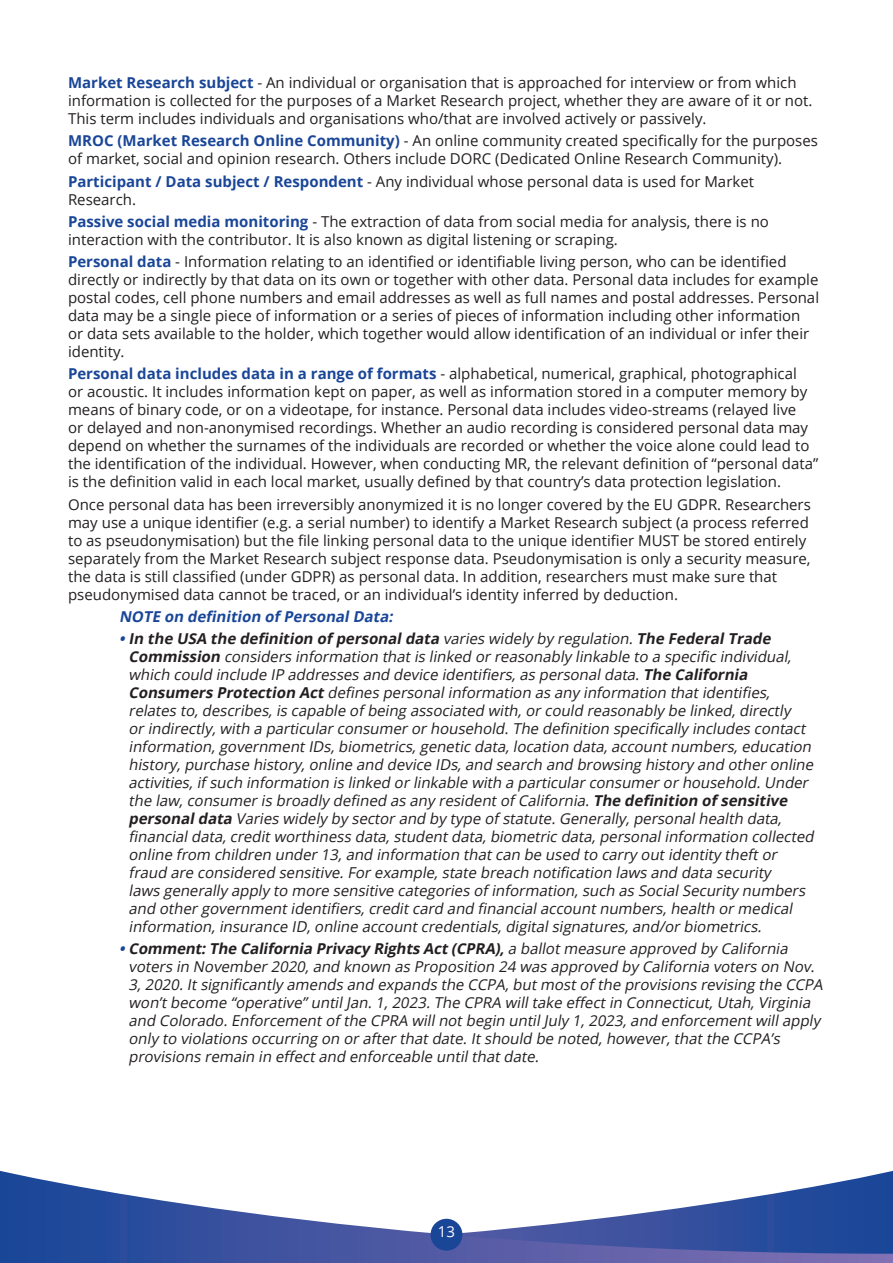
<style>
.page{position:relative;width:893px;height:1263px;background:#fff}
.page>*{position:absolute;margin:0;border:0;box-sizing:border-box;transform-origin:0 0}
.New_Body_Copy{font:italic 15px/18px "Open Sans";color:#231f20}
.New_Body_Copy-2{font:15px/18px "Open Sans";color:#231f20}
.New_Header{font:15px/18px "Open Sans";color:#231f20}
.New_Body_Copy-3{font:italic 700 15px "Open Sans";color:#1a4698}
.t1{font:15px "Open Sans";color:#fff}
.s1{font-weight:700;color:#1a4698}
.s2{font-weight:700}
</style>
<div class="page">
<svg style="left:0;top:1171px;width:893px;height:92px"></svg>
<div style="left:431px;top:1219px;width:31px;height:32px;background:#1a4698;border-radius:50%"></div>
<p class="New_Body_Copy-2" style="left:68px;top:73px;width:746px"><span class="s1">Market Research subject</span> - An individual or organisation that is approached for interview or from which information is collected for the purposes of a Market Research project, whether they are aware of it or not.<br>This term includes individuals and organisations who/that are involved actively or passively.</p>
<p class="New_Body_Copy-2" style="left:68px;top:131px;width:751px"><span class="s1">MROC (Market Research Online Community)</span> - An online community created specifically for the purposes of market, social and opinion research. Others include DORC (Dedicated Online Research Community).</p>
<p class="New_Body_Copy-2" style="left:68px;top:172px;width:687px"><span class="s1">Participant / Data subject / Respondent</span> - Any individual whose personal data is used for Market<br>Research.</p>
<p class="New_Body_Copy-2" style="left:68px;top:212px;width:702px"><span class="s1">Passive social media monitoring</span> - The extraction of data from social media for analysis, there is no interaction with the contributor. It is also known as digital listening or scraping.</p>
<p class="New_Body_Copy-2" style="left:68px;top:252px;width:753px"><span class="s1">Personal data</span> - Information relating to an identified or identifiable living person, who can be identified directly or indirectly by that data on its own or together with other data. Personal data includes for example postal codes, cell phone numbers and email addresses as well as full names and postal addresses. Personal data may be a single piece of information or a series of pieces of information including other information or data sets available to the holder, which together would allow identification of an individual or infer their identity.</p>
<p class="New_Body_Copy-2" style="left:68px;top:364px;width:752px"><span class="s1">Personal data includes data in a range of formats</span> - alphabetical, numerical, graphical, photographical<br>or acoustic. It includes information kept on paper, as well as information stored in a computer memory by means of binary code, or on a videotape, for instance. Personal data includes video-streams (relayed live<br>or delayed and non-anonymised recordings. Whether an audio recording is considered personal data may depend on whether the surnames of the individuals are recorded or whether the voice alone could lead to the identification of the individual. However, when conducting MR, the relevant definition of “personal data” is the definition valid in each local market, usually defined by that country’s data protection legislation.</p>
<p class="New_Header" style="left:68px;top:495px;width:744px">Once personal data has been irreversibly anonymized it is no longer covered by the EU GDPR. Researchers may use a unique identifier (e.g. a serial number) to identify a Market Research subject (a process referred to as pseudonymisation) but the file linking personal data to the unique identifier MUST be stored entirely separately from the Market Research subject response data. Pseudonymisation is only a security measure, the data is still classified (under GDPR) as personal data. In addition, researchers must make sure that pseudonymised data cannot be traced, or an individual’s identity inferred by deduction.</p>
<p class="New_Body_Copy-3" style="left:119px;top:606px;width:279px">NOTE on definition of PersonalData:</p>
<p class="New_Body_Copy" style="left:129px;top:629px;width:690px;text-indent:-10px"><span class="s1">•</span> <span class="s2">In the USA the definition of personaldata</span> varies widely by regulation.<span class="s2">The FederalTrade Commission</span> considers information that is linked or reasonably linkable to a specific individual, which could include IP addresses and device identifiers, as personal data.<span class="s2">The California Consumers Protection Act</span>defines personal information as any information that identifies, relates to,describes,is capable of being associated with,orcould reasonably be linked,directly<br>or indirectly, with a particular consumer or household. The definition specifically includes contact information,governmentIDs,biometrics,genetic data,location data,accountnumbers,education history,purchase history,online and device IDs,and search and browsing history and otheronline activities,if such information is linked orlinkable with a particularconsumerorhousehold.Under the law, consumer is broadly defined as any resident of California. <span class="s2">The definition of sensitive personaldata</span> Varies widely by sectorand by type of statute.Generally,personalhealth data, financial data, credit worthiness data, student data, biometric data, personal information collected online from children under13,and information thatcan be used to carry outidentity theftor fraud are considered sensitive. For example, state breach notification laws and data security<br>laws generally apply to more sensitive categories of information,such as SocialSecurity numbers and other government identifiers, credit card and financial account numbers, health or medical information,insurance ID,online accountcredentials,digitalsignatures,and/orbiometrics.</p>
<p class="New_Body_Copy" style="left:129px;top:939px;width:699px;text-indent:-10px"><span class="s1">•</span> <span class="s2">Comment:The California Privacy Rights Act(CPRA),</span>a ballotmeasure approved by California voters in November2020,and known as Proposition 24 was approved by California voters on Nov.<br>3, 2020. It significantly amends and expands the CCPA, but most of the provisions revising the CCPA won’t become “operative” until Jan. 1, 2023. The CPRA will take effect in Connecticut, Utah, Virginia and Colorado.Enforcementof the CPRA willnotbegin untilJ uly 1,2023,and enforcementwillapply only to violations occurring on orafterthatdate.Itshould be noted,however,thatthe CCPA’s provisions remain in effect and enforceable until that date.</p>
<p class="t1" style="left:438px;top:1221px;width:19px">13</p>
</div>
